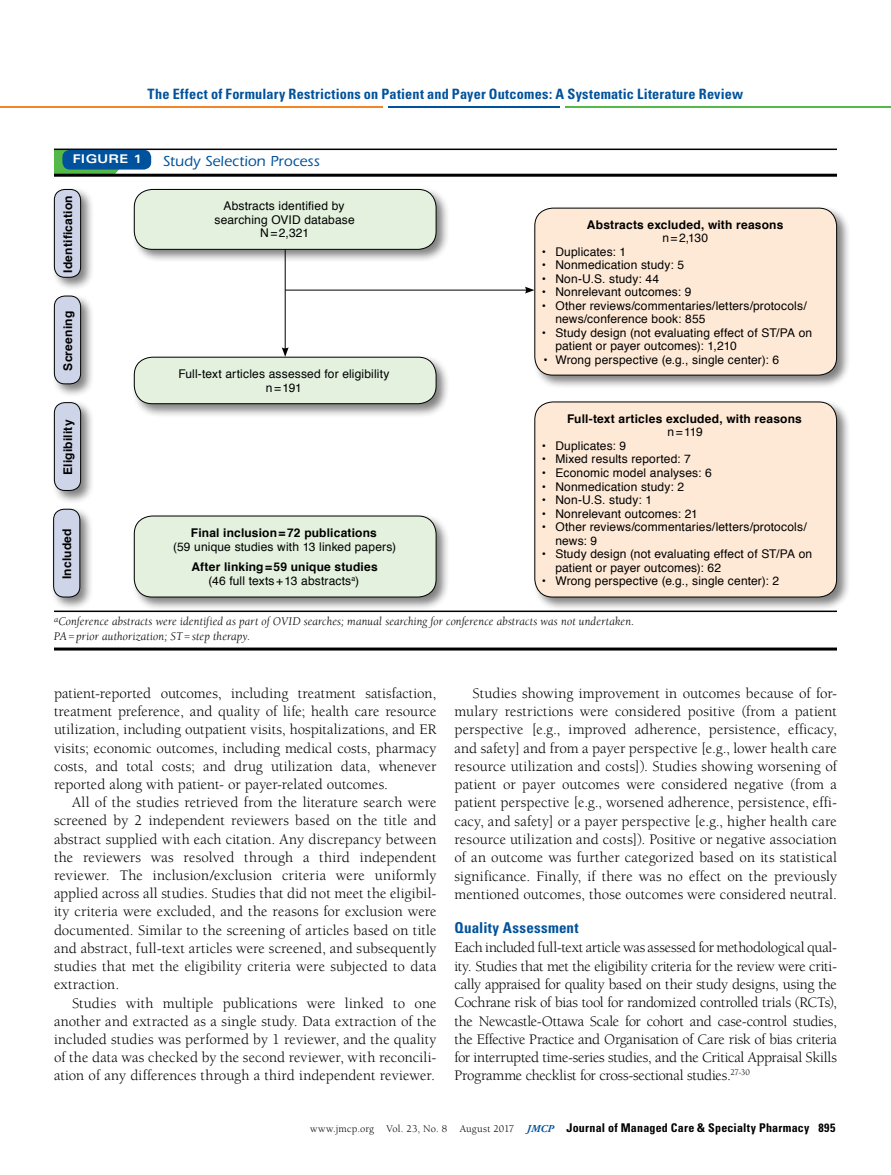
<style>
.page{position:relative;width:891px;height:1175px;background:#fff}
.page>*{position:absolute;margin:0;border:0;box-sizing:border-box;transform-origin:0 0}
.t1{font:15px/18.1px "Berkeley Pro";color:#000;text-align:justify}
.t2{font:500 15px "ITC Eras Std";letter-spacing:.005em;color:#00529c}
.t3{font:700 condensed 15px "Univers";letter-spacing:.015em;color:#00529c}
.t4{font:700 condensed 14.25px "Univers";letter-spacing:.015em;color:#00529c}
.t5{font:12px/13.5px "Helvetica";letter-spacing:.01em;color:#000}
.t6{font:700 12px/13.5px "Helvetica";letter-spacing:.015em;color:#000;text-align:center}
.t7{font:italic 12px/15px "Berkeley Pro";letter-spacing:.01em;color:#000}
.t8{font:700 condensed 12px "Univers";letter-spacing:.015em;color:#000}
.t9{font:700 expanded 12px "Univers";letter-spacing:.025em;color:#fff}
.s1{font-weight:400}
.s2{font-family:"Berkeley Pro";font-weight:400;font-stretch:normal;font-size:10.5px}
.s3{font-family:"Adobe Garamond Pro";font-style:italic;font-stretch:normal;font-size:10.5px;color:#00529c}
</style>
<div class="page">
<hr style="left:0;top:107px;width:383px;height:1px;background:#f58427">
<hr style="left:388px;top:107px;width:172px;height:1px;background:#00529c">
<hr style="left:565px;top:107px;width:326px;height:1px;background:#54b948">
<svg style="left:54px;top:150px;width:83px;height:24px"></svg>
<hr style="left:54px;top:148px;width:783px;height:2px;background:#000">
<hr style="left:54px;top:174px;width:783px;height:3px;background:#000">
<div style="left:62px;top:150px;width:89px;height:20px;background:#00529c;border-radius:8px"></div>
<hr style="left:54px;top:610px;width:783px;height:2px;background:#000">
<hr style="left:54px;top:647px;width:783px;height:3px;background:#000">
<div style="left:51px;top:186px;width:44px;height:105px;background:#000;opacity:.5"></div>
<div style="left:54px;top:189px;width:27px;height:88px;background:#cfd5e9;border-radius:10px"></div>
<div style="left:54px;top:189px;width:27px;height:89px;border:1px solid #000;border-radius:10px"></div>
<hr style="left:285px;top:242px;width:1px;height:108px;background:#000">
<svg style="left:282px;top:347px;width:7px;height:7px"></svg>
<div style="left:131px;top:186px;width:319px;height:78px;background:#000;opacity:.5"></div>
<div style="left:134px;top:189px;width:302px;height:60px;background:#e3f1de;border-radius:18px"></div>
<div style="left:134px;top:189px;width:302px;height:61px;border:1px solid #000;border-radius:18px"></div>
<div style="left:532px;top:205px;width:319px;height:184px;background:#000;opacity:.5"></div>
<div style="left:535px;top:208px;width:302px;height:167px;background:#fee9d6;border-radius:18px"></div>
<div style="left:534px;top:208px;width:303px;height:167px;border:1px solid #000;border-radius:18px"></div>
<hr style="left:285px;top:290px;width:242px;height:1px;background:#000">
<svg style="left:525px;top:287px;width:9px;height:6px"></svg>
<div style="left:131px;top:354px;width:319px;height:64px;background:#000;opacity:.5"></div>
<div style="left:134px;top:357px;width:302px;height:47px;background:#e3f1de;border-radius:18px"></div>
<div style="left:134px;top:357px;width:302px;height:47px;border:1px solid #000;border-radius:18px"></div>
<div style="left:532px;top:399px;width:319px;height:212px;background:#000;opacity:.5"></div>
<div style="left:535px;top:402px;width:302px;height:195px;background:#fee9d6;border-radius:18px"></div>
<div style="left:534px;top:401px;width:303px;height:196px;border:1px solid #000;border-radius:18px"></div>
<div style="left:131px;top:513px;width:319px;height:98px;background:#000;opacity:.5"></div>
<div style="left:134px;top:516px;width:302px;height:81px;background:#e3f1de;border-radius:18px"></div>
<div style="left:134px;top:515px;width:302px;height:82px;border:1px solid #000;border-radius:18px"></div>
<div style="left:51px;top:293px;width:44px;height:105px;background:#000;opacity:.5"></div>
<div style="left:54px;top:296px;width:27px;height:88px;background:#cfd5e9;border-radius:10px"></div>
<div style="left:54px;top:296px;width:27px;height:88px;border:1px solid #000;border-radius:10px"></div>
<div style="left:51px;top:399px;width:44px;height:105px;background:#000;opacity:.5"></div>
<div style="left:54px;top:402px;width:27px;height:88px;background:#cfd5e9;border-radius:10px"></div>
<div style="left:54px;top:402px;width:27px;height:89px;border:1px solid #000;border-radius:10px"></div>
<div style="left:51px;top:506px;width:43px;height:105px;background:#000;opacity:.5"></div>
<div style="left:54px;top:509px;width:26px;height:88px;background:#cfd5e9;border-radius:10px"></div>
<div style="left:53px;top:509px;width:27px;height:88px;border:1px solid #000;border-radius:10px"></div>
<p class="t4" style="left:148px;top:85px;width:597px">The Effect of Formulary Restrictions on Patient and Payer Outcomes: A Systematic Literature Review</p>
<p class="t9" style="left:73px;top:152px;width:71px">FIGURE 1</p>
<p class="t2" style="left:163px;top:153px;width:158px">Study Selection Process</p>
<p class="t6" style="left:61px;top:273px;width:79px;rotate:-90deg">Identification</p>
<p class="t5" style="left:214px;top:200px;width:142px;text-align:center">Abstracts identified by searching OVID database<br>N=2,321</p>
<p class="t6" style="left:61px;top:371px;width:61px;rotate:-90deg">Screening</p>
<p class="t6" style="left:61px;top:475px;width:56px;rotate:-90deg">Eligibility</p>
<p class="t6" style="left:60px;top:579px;width:52px;rotate:-90deg">Included</p>
<p class="t5" style="left:178px;top:367px;width:213px;text-align:center">Full-text articles assessed for eligibility n=191</p>
<p class="t6" style="left:191px;top:526px;width:187px">Final inclusion=72 publications</p>
<p class="t5" style="left:173px;top:540px;width:224px">(59 unique studies with 13 linked papers)</p>
<p class="t6" style="left:192px;top:560px;width:188px">After linking=59 unique studies <span class="s1">(46 full texts+13 abstracts</span><sup>a</sup><span class="s1">)</span></p>
<p class="t6" style="left:587px;top:218px;width:198px">Abstracts excluded, with reasons</p>
<p class="t5" style="left:662px;top:231px;width:47px">n=2,130</p>
<p class="t5" style="left:542px;top:245px;width:86px">• Duplicates: 1</p>
<p class="t5" style="left:542px;top:258px;width:144px">• Nonmedication study: 5</p>
<p class="t5" style="left:542px;top:272px;width:119px">• Non-U.S. study: 44</p>
<p class="t5" style="left:542px;top:285px;width:151px">• Nonrelevant outcomes: 9</p>
<p class="t5" style="left:555px;top:299px;width:253px;text-indent:-14px">• Other reviews/commentaries/letters/protocols/ news/conference book: 855</p>
<p class="t5" style="left:555px;top:326px;width:258px;text-indent:-14px">• Study design (not evaluating effect of ST/PA on patient or payer outcomes): 1,210</p>
<p class="t5" style="left:543px;top:353px;width:237px">• Wrong perspective (e.g., single center): 6</p>
<p class="t6" style="left:567px;top:412px;width:236px">Full-text articles excluded, with reasons</p>
<p class="t5" style="left:668px;top:426px;width:37px">n=119</p>
<p class="t5" style="left:542px;top:439px;width:86px">• Duplicates: 9</p>
<p class="t5" style="left:542px;top:453px;width:151px">• Mixed results reported: 7</p>
<p class="t5" style="left:542px;top:466px;width:171px">• Economic model analyses: 6</p>
<p class="t5" style="left:542px;top:480px;width:144px">• Nonmedication study: 2</p>
<p class="t5" style="left:542px;top:493px;width:112px">• Non-U.S. study: 1</p>
<p class="t5" style="left:542px;top:507px;width:158px">• Nonrelevant outcomes: 21</p>
<p class="t5" style="left:555px;top:520px;width:253px;text-indent:-14px">• Other reviews/commentaries/letters/protocols/ news: 9</p>
<p class="t5" style="left:555px;top:547px;width:258px;text-indent:-14px">• Study design (not evaluating effect of ST/PA on patient or payer outcomes): 62</p>
<p class="t5" style="left:542px;top:574px;width:239px">• Wrong perspective (e.g., single center): 2</p>
<p class="t7" style="left:54px;top:614px;width:582px"><sup>a</sup>Conference abstracts were identified as part of OVID searches; manual searching for conference abstracts was not undertaken.<br>PA=prior authorization; ST=step therapy.</p>
<p class="t1" style="left:54px;top:684px;width:384px">patient-reported outcomes, including treatment satisfaction, treatment preference, and quality of life; health care resource utilization, including outpatient visits, hospitalizations, and ER visits; economic outcomes, including medical costs, pharmacy costs, and total costs; and drug utilization data, whenever reported along with patient- or payer-related outcomes.</p>
<p class="t1" style="left:54px;top:793px;width:384px;text-indent:18px">All of the studies retrieved from the literature search were screened by 2 independent reviewers based on the title and abstract supplied with each citation. Any discrepancy between the reviewers was resolved through a third independent reviewer. The inclusion/exclusion criteria were uniformly applied across all studies. Studies that did not meet the eligibil&shy;ity criteria were excluded, and the reasons for exclusion were documented. Similar to the screening of articles based on title and abstract, full-text articles were screened, and subsequently studies that met the eligibility criteria were subjected to data extraction.</p>
<p class="t1" style="left:54px;top:993px;width:384px;text-indent:18px">Studies with multiple publications were linked to one another and extracted as a single study. Data extraction of the included studies was performed by 1 reviewer, and the quality of the data was checked by the second reviewer, with reconcili&shy;ation of any differences through a third independent reviewer.</p>
<p class="t1" style="left:455px;top:684px;width:384px;text-indent:18px">Studies showing improvement in outcomes because of for&shy;mulary restrictions were considered positive (from a patient perspective [e.g., improved adherence, persistence, efficacy, and safety] and from a payer perspective [e.g., lower health care resource utilization and costs]). Studies showing worsening of patient or payer outcomes were considered negative (from a patient perspective [e.g., worsened adherence, persistence, effi&shy;cacy, and safety] or a payer perspective [e.g., higher health care resource utilization and costs]). Positive or negative association of an outcome was further categorized based on its statistical significance. Finally, if there was no effect on the previously mentioned outcomes, those outcomes were considered neutral.</p>
<p class="t3" style="left:455px;top:918px;width:126px">Quality Assessment</p>
<p class="t1" style="left:455px;top:938px;width:384px">Each included full-text article was assessed for methodological qual&shy;ity. Studies that met the eligibility criteria for the review were criti&shy;cally appraised for quality based on their study designs, using the Cochrane risk of bias tool for randomized controlled trials (RCTs), the Newcastle-Ottawa Scale for cohort and case-control studies, the Effective Practice and Organisation of Care risk of bias criteria for interrupted time-series studies, and the Critical Appraisal Skills Programme checklist for cross-sectional studies.<sup>27-30</sup></p>
<p class="t8" style="left:310px;top:1120px;width:527px"><span class="s2">www.jmcp.org Vol. 23, No. 8 August 2017</span> <span class="s3">JMCP</span> Journal of Managed Care &amp; Specialty Pharmacy 895</p>
</div>
